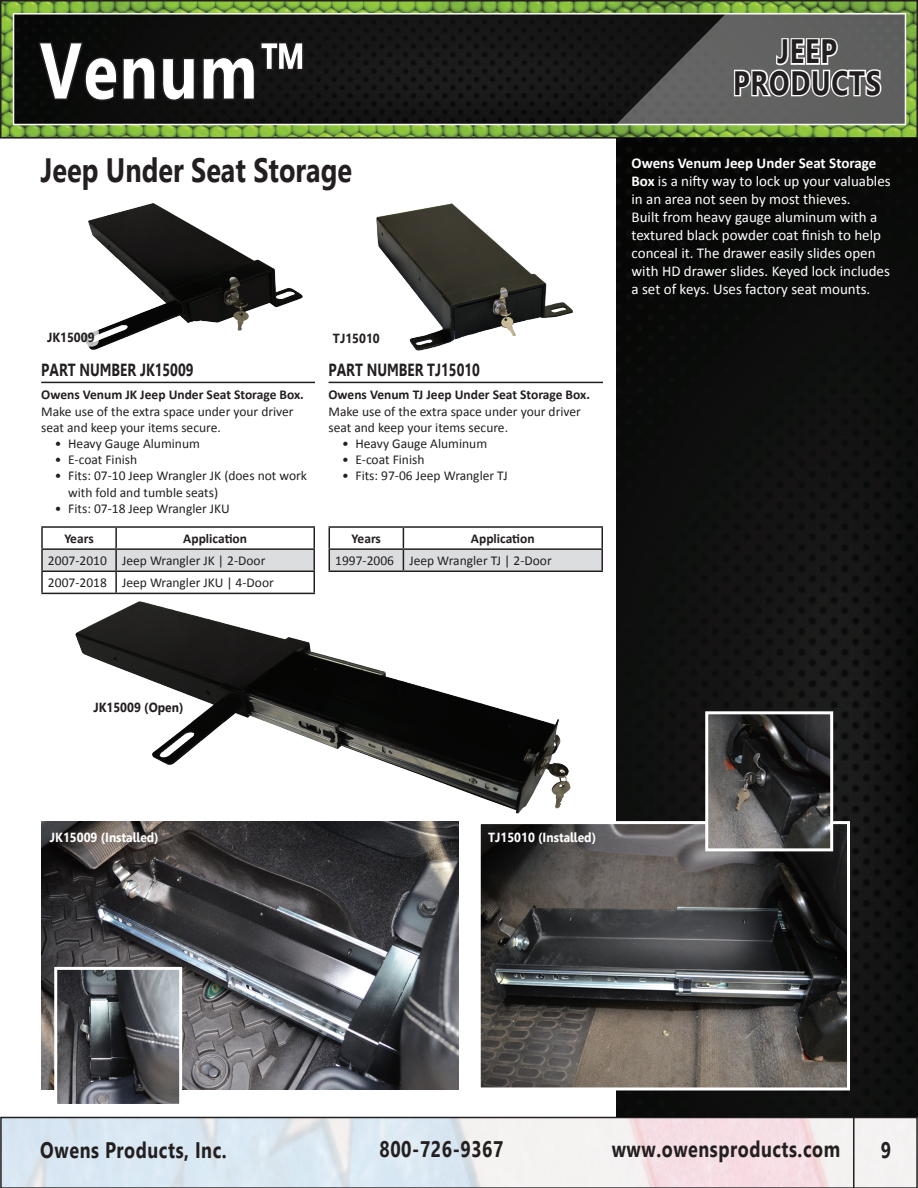
<style>
.page{position:relative;width:918px;height:1188px;background:#fff}
.page>*{position:absolute;margin:0;border:0;box-sizing:border-box;transform-origin:0 0}
.t1{font:700 78.75px "Leelawadee";letter-spacing:.03em;color:#fff;scale:.8 1}
.t2{font:700 33.75px "Leelawadee";color:#231f20;scale:.8 1}
.t3{font:700 33.75px/31.5px "Leelawadee";letter-spacing:.03em;color:#231f20;text-align:center;scale:.8 1}
.t4{font:700 22.5px "Leelawadee";letter-spacing:.03em;color:#231f20;scale:.8 1}
.t5{font:700 17.55px "Leelawadee";color:#231f20;scale:.77 1}
.t6{font:15px/18px "Calibri";color:#fff}
.t7{font:13.5px/16.2px "Calibri";color:#231f20}
.t8{font:700 13.5px "Calibri";color:#231f20}
.t9{font:700 13.2px "Leelawadee";color:#fff;scale:.91 1}
.t10{font:700 13.2px "Leelawadee";color:#231f20;scale:.91 1}
.s1{font-weight:700}
</style>
<div class="page">
<img style="left:3px;top:3px;width:912px;height:133px">
<div style="left:0;top:0;width:918px;height:139px;border:2px solid #231f20"></div>
<svg style="left:36px;top:40px;width:269px;height:63px;background:#131212"></svg>
<div style="left:0;top:1117px;width:918px;height:71px;border:2px solid #231f20"></div>
<hr style="left:853px;top:1117px;width:1px;height:71px;background:#231f20">
<svg style="left:616px;top:13px;width:289px;height:111px;background:#676766"></svg>
<img style="left:88px;top:203px;width:215px;height:147px">
<hr style="left:41px;top:382px;width:274px;height:1px;background:#231f20">
<hr style="left:41px;top:526px;width:75px;height:2px;background:#231f20">
<hr style="left:41px;top:528px;width:2px;height:20px;background:#231f20">
<hr style="left:116px;top:526px;width:199px;height:2px;background:#231f20">
<hr style="left:41px;top:548px;width:75px;height:2px;background:#231f20">
<hr style="left:41px;top:550px;width:2px;height:21px;background:#231f20">
<hr style="left:41px;top:571px;width:75px;height:1px;background:#231f20">
<hr style="left:41px;top:572px;width:2px;height:21px;background:#231f20">
<svg style="left:42px;top:528px;width:273px;height:65px"></svg>
<hr style="left:41px;top:593px;width:75px;height:1px;background:#231f20">
<img style="left:42px;top:822px;width:417px;height:268px">
<img style="left:58px;top:971px;width:120px;height:132px">
<div style="left:54px;top:967px;width:128px;height:140px;border:3px solid #fff"></div>
<img style="left:60px;top:591px;width:511px;height:223px">
<img style="left:376px;top:203px;width:197px;height:148px">
<hr style="left:329px;top:382px;width:274px;height:1px;background:#231f20">
<hr style="left:329px;top:526px;width:74px;height:2px;background:#231f20">
<hr style="left:403px;top:526px;width:200px;height:2px;background:#231f20">
<svg style="left:329px;top:528px;width:274px;height:43px"></svg>
<hr style="left:329px;top:571px;width:74px;height:1px;background:#231f20">
<hr style="left:403px;top:571px;width:200px;height:1px;background:#231f20">
<img style="left:616px;top:139px;width:302px;height:978px">
<div style="left:45px;top:326px;width:54px;height:21px;background:#fff;border-radius:7px"></div>
<img style="left:482px;top:825px;width:364px;height:261px">
<div style="left:478px;top:821px;width:372px;height:269px;border:3px solid #fff"></div>
<img style="left:709px;top:715px;width:120px;height:132px">
<div style="left:705px;top:711px;width:128px;height:140px;border:3px solid #fff"></div>
<h1 class="t1" style="left:40px;top:25px;width:337px">Venum™</h1>
<h2 class="t2" style="left:40px;top:151px;width:391px">Jeep Under Seat Storage</h2>
<p class="t10" style="left:47px;top:329px;width:54px">JK15009</p>
<p class="t5" style="left:41px;top:360px;width:199px">PART NUMBER JK15009</p>
<p class="t8" style="left:41px;top:386px;width:264px">Owens Venum JK Jeep Under Seat Storage Box.</p>
<p class="t7" style="left:41px;top:403px;width:254px">Make use of the extra space under your driver seat and keep your items secure.</p>
<p class="t7" style="left:55px;top:435px;width:147px">• Heavy Gauge Aluminum</p>
<p class="t7" style="left:55px;top:452px;width:84px">• E-coat Finish</p>
<p class="t7" style="left:68px;top:468px;width:240px;text-indent:-14px">• Fits: 07-10 Jeep Wrangler JK (does not work with fold and tumble seats)</p>
<p class="t7" style="left:55px;top:500px;width:177px">• Fits: 07-18 Jeep Wrangler JKU</p>
<p class="t8" style="left:64px;top:530px;width:31px">Years</p>
<p class="t8" style="left:183px;top:530px;width:65px">Application</p>
<p class="t7" style="left:48px;top:550px;width:227px;line-height:22.2px">2007-2010 Jeep Wrangler JK | 2-Door<br>2007-2018 Jeep Wrangler JKU | 4-Door</p>
<p class="t10" style="left:333px;top:331px;width:53px">TJ15010</p>
<p class="t5" style="left:329px;top:360px;width:198px">PART NUMBER TJ15010</p>
<p class="t8" style="left:329px;top:386px;width:263px">Owens Venum TJ Jeep Under Seat Storage Box.</p>
<p class="t7" style="left:329px;top:403px;width:254px">Make use of the extra space under your driver seat and keep your items secure.</p>
<p class="t7" style="left:342px;top:435px;width:147px">• Heavy Gauge Aluminum</p>
<p class="t7" style="left:342px;top:452px;width:84px">• E-coat Finish</p>
<p class="t7" style="left:342px;top:468px;width:167px">• Fits: 97-06 Jeep Wrangler TJ</p>
<p class="t8" style="left:352px;top:530px;width:31px">Years</p>
<p class="t8" style="left:471px;top:530px;width:65px">Application</p>
<p class="t7" style="left:335px;top:553px;width:218px">1997-2006 Jeep Wrangler TJ | 2-Door</p>
<h2 class="t3" style="left:733px;top:36px;width:186px">JEEP<br>PRODUCTS</h2>
<p class="t6" style="left:632px;top:154px;width:261px"><span class="s1">Owens Venum Jeep Under Seat Storage Box</span> is a nifty way to lock up your valuables in an area not seen by most thieves.<br>Built from heavy gauge aluminum with a textured black powder coat finish to help conceal it. The drawer easily slides open with HD drawer slides. Keyed lock includes a set of keys. Uses factory seat mounts.</p>
<p class="t10" style="left:93px;top:700px;width:100px">JK15009 (Open)</p>
<p class="t9" style="left:50px;top:830px;width:121px">JK15009 (Installed)</p>
<p class="t9" style="left:488px;top:830px;width:120px">TJ15010 (Installed)</p>
<h3 class="t4" style="left:40px;top:1137px;width:235px">Owens Products, Inc.</h3>
<h3 class="t4" style="left:380px;top:1136px;width:156px">800-726-9367</h3>
<h3 class="t4" style="left:612px;top:1136px;width:287px">www.owensproducts.com</h3>
<h3 class="t4" style="left:881px;top:1137px;width:14px">9</h3>
</div>
